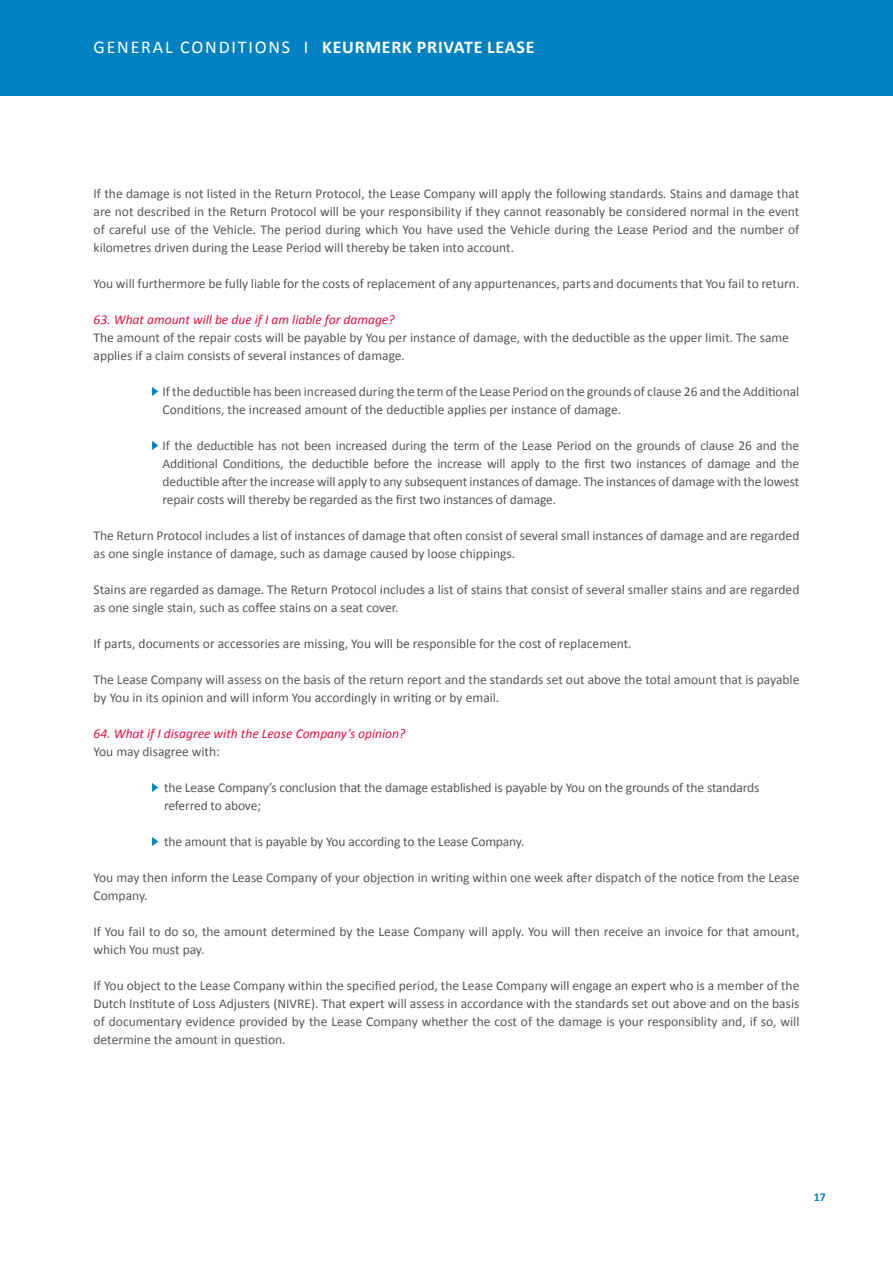
<style>
.page{position:relative;width:893px;height:1263px;background:#fff}
.page>*{position:absolute;margin:0;border:0;box-sizing:border-box;transform-origin:0 0}
.t1{font:700 18px "Calibri";letter-spacing:.04em;color:#fff}
.t2{font:13.5px/18px "Calibri";color:#575756}
.t3{font:italic 13.5px "Calibri";color:#e51147}
.t4{font:700 12px "Calibri";color:#0082c2}
.s1{font-weight:400}
</style>
<div class="page">
<div style="left:0;top:0;width:893px;height:96px;background:#0082c2"></div>
<svg style="left:152px;top:387px;width:6px;height:9px"></svg>
<svg style="left:152px;top:441px;width:6px;height:9px"></svg>
<svg style="left:152px;top:783px;width:6px;height:9px"></svg>
<svg style="left:152px;top:837px;width:6px;height:9px"></svg>
<h1 class="t1" style="left:94px;top:36px;width:442px"><span class="s1">GENERAL CONDITIONS I</span> KEURMERK PRIVATE LEASE</h1>
<p class="t2" style="left:94px;top:184px;width:707px;text-align:justify">If the damage is not listed in the Return Protocol, the Lease Company will apply the following standards. Stains and damage that are not described in the Return Protocol will be your responsibility if they cannot reasonably be considered normal in the event of careful use of the Vehicle. The period during which You have used the Vehicle during the Lease Period and the number of kilometres driven during the Lease Period will thereby be taken into account.</p>
<p class="t2" style="left:94px;top:274px;width:707px">You will furthermore be fully liable for the costs of replacement of any appurtenances, parts and documents that You fail to return.</p>
<p class="t3" style="left:94px;top:311px;width:303px">63. What amount will be due if I am liable for damage?</p>
<p class="t2" style="left:94px;top:328px;width:697px">The amount of the repair costs will be payable by You per instance of damage, with the deductible as the upper limit. The same applies if a claim consists of several instances of damage.</p>
<p class="t2" style="left:163px;top:382px;width:638px">If the deductible has been increased during the term of the Lease Period on the grounds of clause 26 and the Additional<br>Conditions, the increased amount of the deductible applies per instance of damage.</p>
<p class="t2" style="left:163px;top:436px;width:638px;text-align:justify">If the deductible has not been increased during the term of the Lease Period on the grounds of clause 26 and the Additional Conditions, the deductible before the increase will apply to the first two instances of damage and the deductible after the increase will apply to any subsequent instances of damage. The instances of damage with the lowest repair costs will thereby be regarded as the first two instances of damage.</p>
<p class="t2" style="left:94px;top:526px;width:707px">The Return Protocol includes a list of instances of damage that often consist of several small instances of damage and are regarded as one single instance of damage, such as damage caused by loose chippings.</p>
<p class="t2" style="left:94px;top:580px;width:707px">Stains are regarded as damage. The Return Protocol includes a list of stains that consist of several smaller stains and are regarded as one single stain, such as coffee stains on a seat cover.</p>
<p class="t2" style="left:94px;top:634px;width:540px">If parts, documents or accessories are missing, You will be responsible for the cost of replacement.</p>
<p class="t2" style="left:94px;top:670px;width:707px">The Lease Company will assess on the basis of the return report and the standards set out above the total amount that is payable by You in its opinion and will inform You accordingly in writing or by email.</p>
<p class="t3" style="left:94px;top:725px;width:313px">64. What if I disagree with the Lease Company’s opinion?</p>
<p class="t2" style="left:94px;top:742px;width:128px">You may disagree with:</p>
<p class="t2" style="left:164px;top:778px;width:597px">the Lease Company’s conclusion that the damage established is payable by You on the grounds of the standards referred to above;</p>
<p class="t2" style="left:164px;top:832px;width:362px">the amount that is payable by You according to the Lease Company.</p>
<p class="t2" style="left:94px;top:868px;width:707px">You may then inform the Lease Company of your objection in writing within one week after dispatch of the notice from the Lease<br>Company.</p>
<p class="t2" style="left:94px;top:922px;width:707px">If You fail to do so, the amount determined by the Lease Company will apply. You will then receive an invoice for that amount, which You must pay.</p>
<p class="t2" style="left:94px;top:976px;width:707px;text-align:justify">If You object to the Lease Company within the specified period, the Lease Company will engage an expert who is a member of the Dutch Institute of Loss Adjusters (NIVRE). That expert will assess in accordance with the standards set out above and on the basis of documentary evidence provided by the Lease Company whether the cost of the damage is your responsiblity and, if so, will determine the amount in question.</p>
<p class="t4" style="left:814px;top:1189px;width:14px">17</p>
</div>
